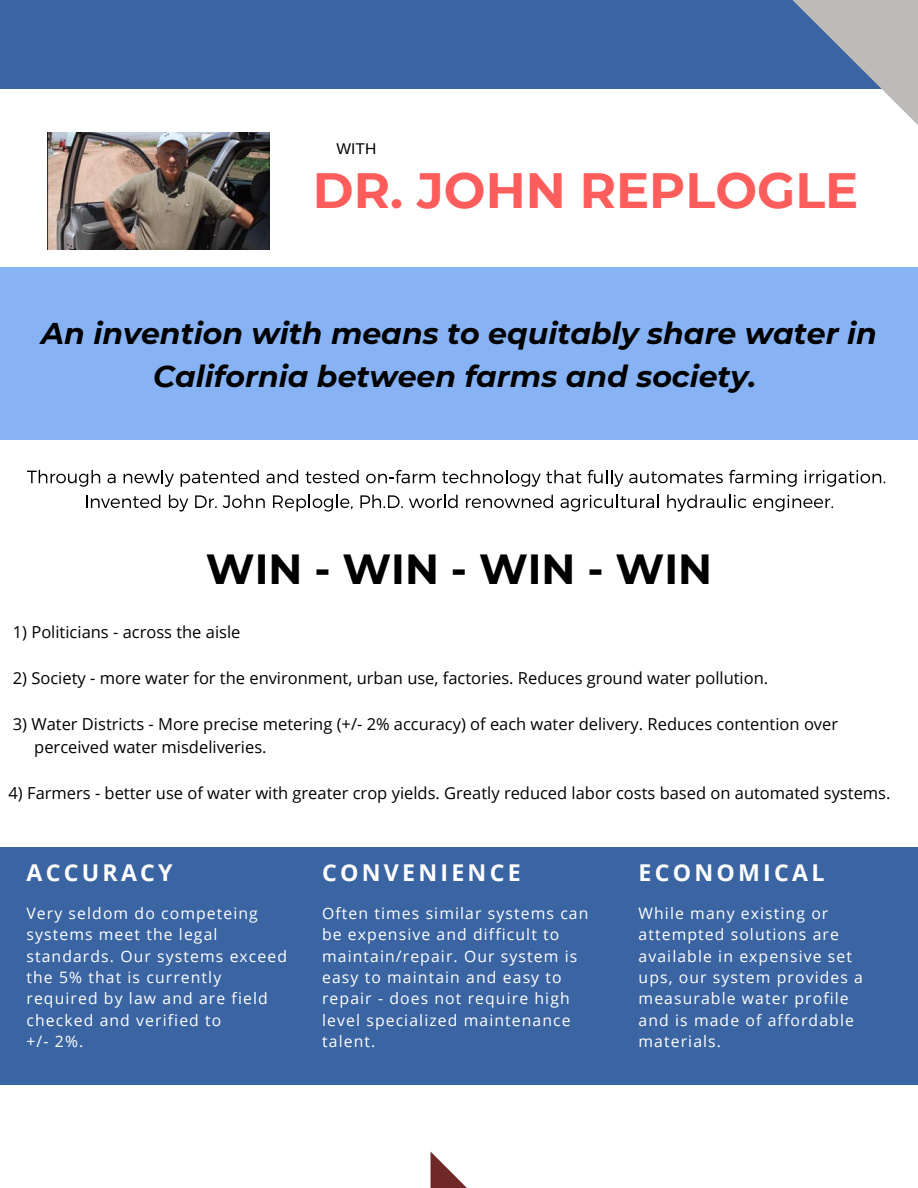
<style>
.page{position:relative;width:918px;height:1188px;background:#fff}
.page>*{position:absolute;margin:0;border:0;box-sizing:border-box;transform-origin:0 0}
.t1{font:700 49.5px "Montserrat";color:#ff5c5c}
.t2{font:700 42px "Montserrat";color:#000}
.t3{font:italic 700 30px/42.8px "Montserrat";color:#000;text-align:center}
.t4{font:700 23.1px "Open Sans";letter-spacing:.14em;color:#fff}
.t5{font:16.5px "Open Sans";color:#000}
.t6{font:15.75px/21.3px "Open Sans";letter-spacing:.07em;color:#fff}
.t7{font:15.6px "Arimo";color:#000}
</style>
<div class="page">
<div style="left:0;top:267px;width:918px;height:173px;background:#87b3f4"></div>
<div style="left:0;top:0;width:918px;height:89px;background:#3a64a2"></div>
<svg style="left:431px;top:1152px;width:36px;height:36px"></svg>
<svg style="left:792px;top:0;width:126px;height:125px"></svg>
<div style="left:0;top:847px;width:918px;height:238px;background:#3a64a2"></div>
<img style="left:48px;top:132px;width:222px;height:117px">
<svg style="left:27px;top:470px;width:73px;height:17px"></svg>
<svg style="left:107px;top:474px;width:9px;height:9px"></svg>
<svg style="left:124px;top:470px;width:50px;height:17px"></svg>
<svg style="left:181px;top:470px;width:78px;height:17px"></svg>
<svg style="left:266px;top:470px;width:32px;height:13px"></svg>
<svg style="left:306px;top:470px;width:53px;height:13px"></svg>
<svg style="left:366px;top:470px;width:69px;height:13px"></svg>
<svg style="left:442px;top:470px;width:140px;height:17px"></svg>
<svg style="left:588px;top:470px;width:35px;height:17px"></svg>
<svg style="left:629px;top:472px;width:94px;height:11px"></svg>
<svg style="left:729px;top:470px;width:68px;height:17px"></svg>
<svg style="left:805px;top:470px;width:80px;height:17px"></svg>
<svg style="left:86px;top:495px;width:74px;height:13px"></svg>
<svg style="left:169px;top:495px;width:19px;height:17px"></svg>
<svg style="left:195px;top:495px;width:22px;height:13px"></svg>
<svg style="left:223px;top:495px;width:42px;height:13px"></svg>
<svg style="left:273px;top:495px;width:80px;height:17px"></svg>
<svg style="left:360px;top:495px;width:43px;height:13px"></svg>
<svg style="left:409px;top:495px;width:49px;height:13px"></svg>
<svg style="left:466px;top:495px;width:87px;height:13px"></svg>
<svg style="left:561px;top:495px;width:98px;height:17px"></svg>
<svg style="left:667px;top:495px;width:79px;height:17px"></svg>
<svg style="left:753px;top:495px;width:80px;height:17px"></svg>
<p class="t7" style="left:336px;top:140px;width:41px">WITH</p>
<h1 class="t1" style="left:313px;top:160px;width:547px">DR. JOHN REPLOGLE</h1>
<h3 class="t3" style="left:41px;top:312px;width:837px">An invention with means to equitably share water in<br>California between farms and society.</h3>
<h2 class="t2" style="left:206px;top:544px;width:508px">WIN - WIN - WIN - WIN</h2>
<p class="t5" style="left:13px;top:621px;width:229px">1) Politicians - across the aisle</p>
<p class="t5" style="left:13px;top:667px;width:757px">2) Society - more water for the environment, urban use, factories. Reduces ground water pollution.</p>
<p class="t5" style="left:13px;top:713px;width:827px">3) Water Districts - More precise metering (+/- 2% accuracy) of each water delivery. Reduces contention over</p>
<p class="t5" style="left:34px;top:736px;width:234px">perceived water misdeliveries.</p>
<p class="t5" style="left:9px;top:782px;width:883px">4) Farmers - better use of water with greater crop yields. Greatly reduced labor costs based on automated systems.</p>
<h3 class="t4" style="left:26px;top:857px;width:148px">ACCURACY</h3>
<p class="t6" style="left:26px;top:902px;width:262px">Very seldom do competeing systems meet the legal standards. Our systems exceed the 5% that is currently required by law and are field checked and verified to<br>+/- 2%.</p>
<h3 class="t4" style="left:322px;top:857px;width:200px">CONVENIENCE</h3>
<p class="t6" style="left:322px;top:902px;width:268px">Often times similar systems can be expensive and difficult to maintain/repair. Our system is easy to maintain and easy to repair - does not require high level specialized maintenance talent.</p>
<h3 class="t4" style="left:639px;top:857px;width:188px">ECONOMICAL</h3>
<p class="t6" style="left:639px;top:902px;width:226px">While many existing or attempted solutions are available in expensive set ups, our system provides a measurable water profile and is made of affordable materials.</p>
</div>
